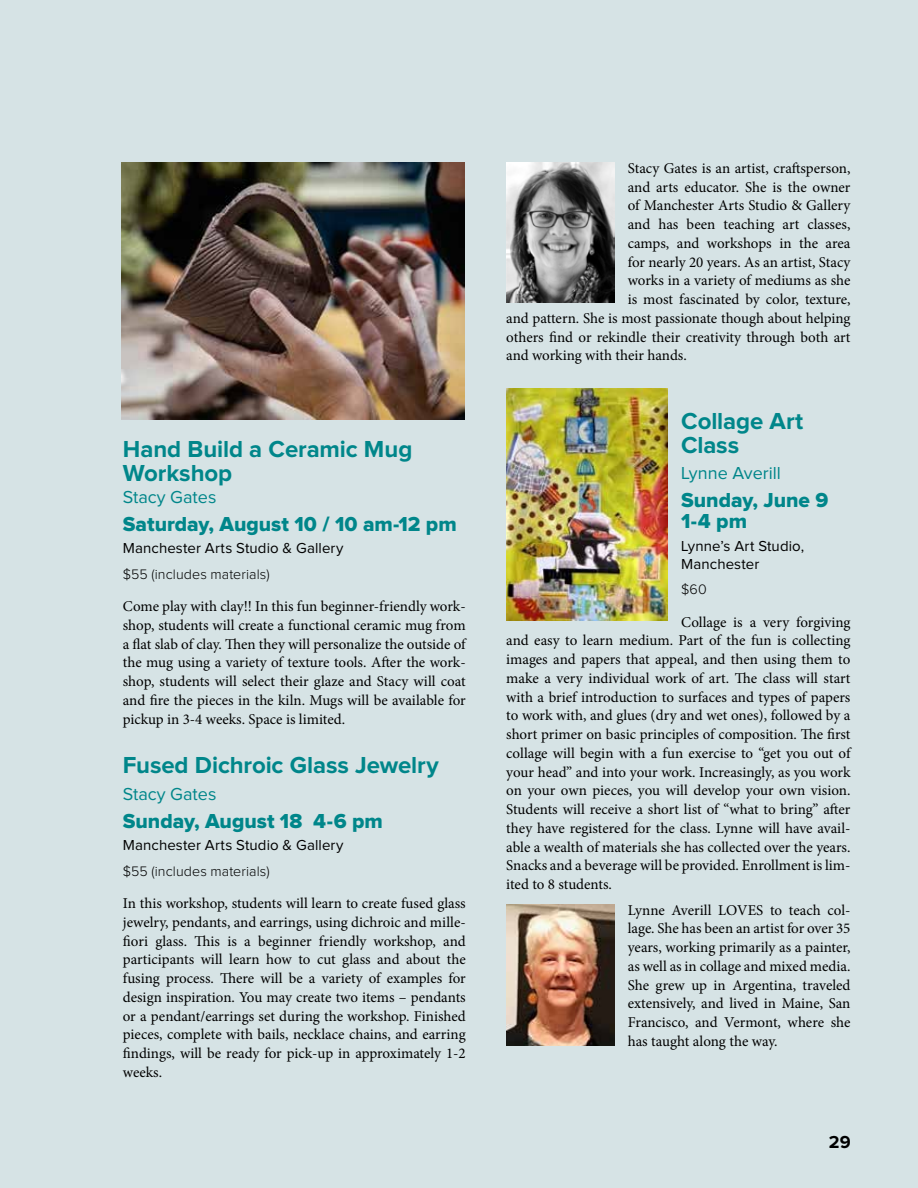
<style>
.page{position:relative;width:918px;height:1188px;background:#d6e3e5}
.page>*{position:absolute;margin:0;border:0;box-sizing:border-box;transform-origin:0 0}
.t1{font:700 24px/24px "Proxima Nova";letter-spacing:-.005em;color:#00868a}
.t2{font:21px/21px "Proxima Nova Extrabld";color:#00868a}
.t3{font:18px "Proxima Nova";color:#00868a}
.t4{font:700 18px "Proxima Nova";color:#000}
.t5{font:15px/18.8px "Minion Pro";letter-spacing:-.005em;color:#000;text-align:justify}
.t6{font:15px/18px "Proxima Nova";letter-spacing:.01em;color:#000}
.t7{font:300 14.25px "Proxima Nova";letter-spacing:.005em;color:#000}
</style>
<div class="page">
<img style="left:122px;top:162px;width:343px;height:257px">
<img style="left:506px;top:162px;width:108px;height:141px">
<img style="left:506px;top:389px;width:162px;height:232px">
<img style="left:506px;top:904px;width:108px;height:141px">
<h1 class="t1" style="left:123px;top:437px;width:291px">Hand Build a Ceramic Mug<br>Workshop</h1>
<p class="t3" style="left:123px;top:487px;width:95px">Stacy Gates</p>
<h2 class="t2" style="left:123px;top:514px;width:335px">Saturday, August 10 / 10 am-12 pm</h2>
<p class="t6" style="left:123px;top:540px;width:222px">Manchester Arts Studio &amp; Gallery</p>
<p class="t7" style="left:123px;top:566px;width:148px">$55 (includes materials)</p>
<p class="t5" style="left:123px;top:597px;width:344px">Come play with clay!! In this fun beginner-friendly work&shy;shop, students will create a functional ceramic mug from a flat slab of clay. Then they will personalize the outside of the mug using a variety of texture tools. After the work&shy;shop, students will select their glaze and Stacy will coat and fire the pieces in the kiln. Mugs will be available for pickup in 3-4 weeks. Space is limited.</p>
<h1 class="t1" style="left:123px;top:754px;width:317px">Fused Dichroic Glass Jewelry</h1>
<p class="t3" style="left:123px;top:784px;width:95px">Stacy Gates</p>
<h2 class="t2" style="left:123px;top:811px;width:262px">Sunday, August 18 4-6 pm</h2>
<p class="t6" style="left:123px;top:836px;width:222px">Manchester Arts Studio &amp; Gallery</p>
<p class="t7" style="left:123px;top:863px;width:148px">$55 (includes materials)</p>
<p class="t5" style="left:123px;top:894px;width:344px">In this workshop, students will learn to create fused glass jewelry, pendants, and earrings, using dichroic and mille&shy;fiori glass. This is a beginner friendly workshop, and participants will learn how to cut glass and about the fusing process. There will be a variety of examples for design inspiration. You may create two items – pendants or a pendant/earrings set during the workshop. Finished pieces, complete with bails, necklace chains, and earring findings, will be ready for pick-up in approximately 1-2 weeks.</p>
<p class="t5" style="left:628px;top:159px;width:224px">Stacy Gates is an artist, craftsperson,</p>
<p class="t5" style="left:628px;top:178px;width:224px">and arts educator. She is the owner</p>
<p class="t5" style="left:628px;top:196px;width:224px">of Manchester Arts Studio &amp; Gallery</p>
<p class="t5" style="left:628px;top:215px;width:224px">and has been teaching art classes,</p>
<p class="t5" style="left:628px;top:234px;width:224px">camps, and workshops in the area</p>
<p class="t5" style="left:628px;top:253px;width:224px">for nearly 20 years. As an artist, Stacy</p>
<p class="t5" style="left:628px;top:271px;width:224px">works in a variety of mediums as she</p>
<p class="t5" style="left:628px;top:290px;width:224px">is most fascinated by color, texture,</p>
<p class="t5" style="left:506px;top:309px;width:346px">and pattern. She is most passionate though about helping</p>
<p class="t5" style="left:506px;top:328px;width:346px">others find or rekindle their creativity through both art</p>
<p class="t5" style="left:506px;top:346px;width:182px">and working with their hands.</p>
<h1 class="t1" style="left:681px;top:409px;width:124px">Collage Art<br>Class</h1>
<p class="t3" style="left:681px;top:463px;width:101px">Lynne Averill</p>
<h2 class="t2" style="left:681px;top:490px;width:149px">Sunday, June 9<br>1-4 pm</h2>
<p class="t6" style="left:681px;top:537px;width:124px">Lynne’s Art Studio,<br>Manchester</p>
<p class="t7" style="left:681px;top:582px;width:27px">$60</p>
<p class="t5" style="left:506px;top:612px;width:346px;text-indent:175px">Collage is a very forgiving and easy to learn medium. Part of the fun is collecting images and papers that appeal, and then using them to make a very individual work of art. The class will start with a brief introduction to surfaces and types of papers to work with, and glues (dry and wet ones), followed by a short primer on basic principles of composition. The first collage will begin with a fun exercise to “get you out of your head” and into your work. Increasingly, as you work on your own pieces, you will develop your own vision.<br>Students will receive a short list of “what to bring” after they have registered for the class. Lynne will have avail&shy;able a wealth of materials she has collected over the years.<br>Snacks and a beverage will be provided. Enrollment is lim&shy;ited to 8 students.</p>
<p class="t5" style="left:628px;top:900px;width:224px">Lynne Averill LOVES to teach col&shy;lage. She has been an artist for over 35 years, working primarily as a painter, as well as in collage and mixed media.<br>She grew up in Argentina, traveled extensively, and lived in Maine, San Francisco, and Vermont, where she has taught along the way.</p>
<p class="t4" style="left:829px;top:1132px;width:23px">29</p>
</div>
